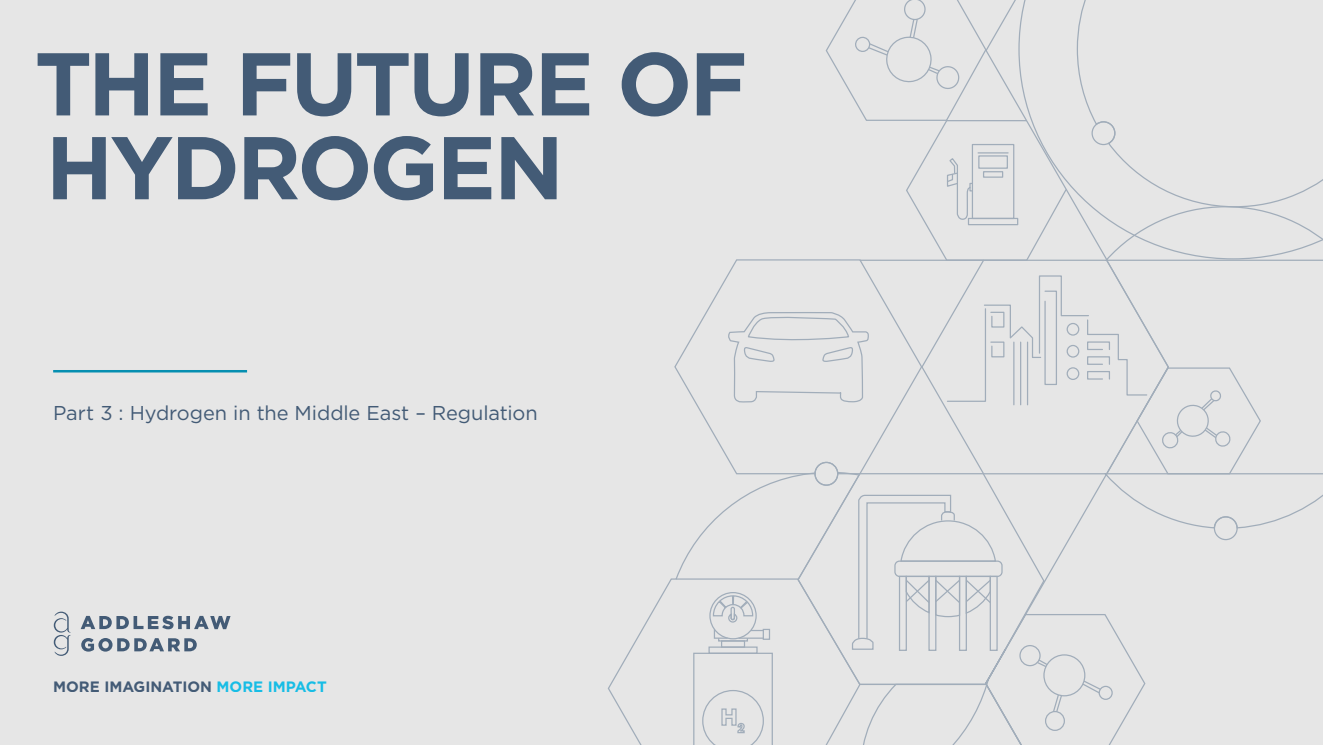
<style>
.page{position:relative;width:1323px;height:745px;background:#fff}
.page>*{position:absolute;margin:0;border:0;box-sizing:border-box;transform-origin:0 0}
.G_Cover_heading_Larg{font:700 88.75px/83.8px "Gotham";letter-spacing:-.035em;color:#435b76}
.G_Cover_sub-heading{font:20px "Gotham";letter-spacing:-.005em;color:#435b76}
.t1{font:700 15px "Gotham";color:#435b76}
.s1{color:#17bde5}
</style>
<div class="page">
<div style="left:0;top:0;width:1323px;height:744px;background:#e6e6e6"></div>
<hr style="left:53px;top:370px;width:194px;height:2px;background:#068fb1">
<svg style="left:54px;top:611px;width:17px;height:44px"></svg>
<svg style="left:81px;top:615px;width:150px;height:14px;background:#9ba6b2"></svg>
<svg style="left:81px;top:637px;width:116px;height:14px;background:#99a4b1"></svg>
<p class="G_Cover_heading_Larg" style="left:35px;top:41px;width:714px">THE FUTURE OF<br>HYDROGEN</p>
<p class="G_Cover_sub-heading" style="left:53px;top:399px;width:486px">Part 3 : Hydrogen in the Middle East – Regulation</p>
<p class="t1" style="left:53px;top:676px;width:275px">MORE IMAGINATION <span class="s1">MORE IMPACT</span></p>
</div>
